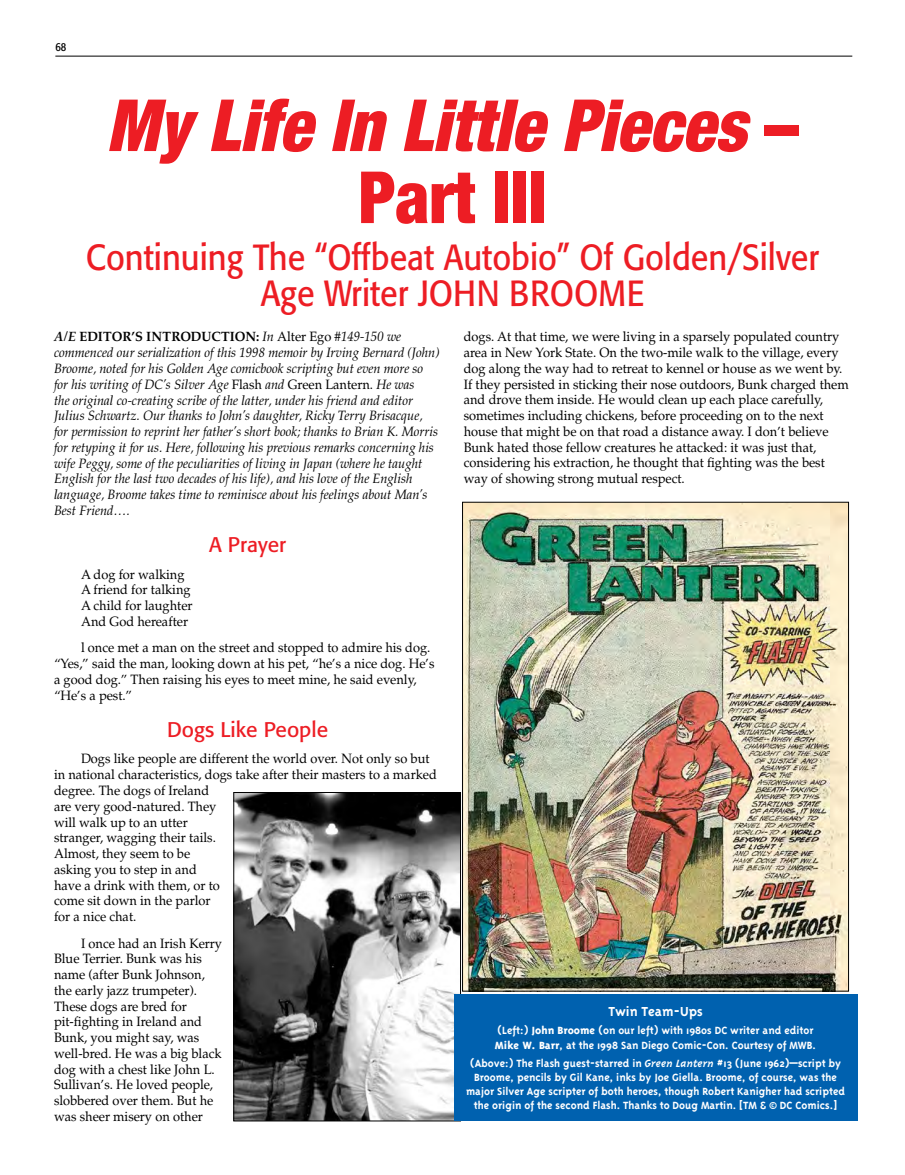
<style>
.page{position:relative;width:905px;height:1175px;background:#fff}
.page>*{position:absolute;margin:0;border:0;box-sizing:border-box;transform-origin:0 0}
.t1{font:italic 900 condensed 72px/72px "Helvetica Neue";color:#ed1d24;text-align:center;scale:.95 1}
.t2{font:36px/36px "Formata";color:#ed1d24;text-align:center;scale:.9 1}
.t3{font:21px "Formata";color:#ed1d24}
.t4{font:700 15px "Triplex";color:#fff}
.t5{font:13.5px/15.8px "Palatino";color:#000;scale:.95 1}
.t6{font:italic 13.5px/15.8px "Palatino";color:#000;scale:.95 1}
.t7{font:700 12px/14.2px "Triplex";color:#fff}
.t8{font:condensed 12px "Formata";color:#000}
.s1{font-style:normal}
.s2{font-weight:700}
.s3{font-weight:700;font-style:normal}
.s4{font-weight:800}
.s5{font-style:italic}
</style>
<div class="page">
<hr style="left:55px;top:56px;width:797px;height:1px;background:#000">
<img style="left:235px;top:794px;width:224px;height:325px">
<div style="left:233px;top:792px;width:228px;height:329px;border:1px solid #000"></div>
<img style="left:464px;top:504px;width:382px;height:485px">
<div style="left:454px;top:994px;width:403px;height:126px;background:#0061af"></div>
<p class="t8" style="left:55px;top:40px;width:12px">68</p>
<h1 class="t1" style="left:107px;top:88px;width:729px">My Life In Little Pieces <span class="s1">–<br>Part III</span></h1>
<h2 class="t2" style="left:86px;top:239px;width:816px">Continuing The “Offbeat Autobio” Of Golden/Silver<br>Age Writer JOHN BROOME</h2>
<p class="t5" style="left:463px;top:329px;width:407px">dogs. At that time, we were living in a sparsely populated country area in New York State. On the two-mile walk to the village, every dog along the way had to retreat to kennel or house as we went by.<br>If they persisted in sticking their nose outdoors, Bunk charged them and drove them inside. He would clean up each place carefully, sometimes including chickens, before proceeding on to the next house that might be on that road a distance away. I don’t believe Bunk hated those fellow creatures he attacked: it was just that, considering his extraction, he thought that fighting was the best way of showing strong mutual respect.</p>
<p class="t6" style="left:54px;top:329px;width:407px"><span class="s2">A/E</span> <span class="s3">EDITOR’S INTRODUCTION:</span> In <span class="s1">Alter Ego</span> #149-150 we commenced our serialization of this 1998 memoir by Irving Bernard (John)<br>Broome, noted for his Golden Age comicbook scripting but even more so for his writing of DC’s Silver Age <span class="s1">Flash</span> and <span class="s1">Green Lantern.</span> He was<br>the original co-creating scribe of the latter, under his friend and editor Julius Schwartz. Our thanks to John’s daughter, Ricky Terry Brisacque, for permission to reprint her father’s short book; thanks to Brian K. Morris for retyping it for us. Here, following his previous remarks concerning his wife Peggy, some of the peculiarities of living in Japan (where he taught English for the last two decades of his life), and his love of the English language, Broome takes time to reminisce about his feelings about Man’s Best Friend….</p>
<h3 class="t3" style="left:209px;top:532px;width:78px">A Prayer</h3>
<p class="t5" style="left:81px;top:566px;width:119px">A dog for walking<br>A friend for talking<br>A child for laughter<br>And God hereafter</p>
<p class="t5" style="left:54px;top:640px;width:402px;text-indent:27px">l once met a man on the street and stopped to admire his dog. “Yes,” said the man, looking down at his pet, “he’s a nice dog. He’s a good dog.” Then raising his eyes to meet mine, he said evenly, “He’s a pest.”</p>
<h3 class="t3" style="left:167px;top:716px;width:163px">Dogs Like People</h3>
<p class="t5" style="left:54px;top:751px;width:404px;text-indent:27px">Dogs like people are different the world over. Not only so but in national characteristics, dogs take after their masters to a marked degree. The dogs of Ireland<br>are very good-natured. They<br>will walk up to an utter<br>stranger, wagging their tails.<br>Almost, they seem to be<br>asking you to step in and<br>have a drink with them, or to<br>come sit down in the parlor<br>for a nice chat.</p>
<p class="t5" style="left:54px;top:935px;width:178px;text-indent:27px">I once had an Irish Kerry<br>Blue Terrier. Bunk was his name (after Bunk Johnson, the early jazz trumpeter).<br>These dogs are bred for pit-fighting in Ireland and<br>Bunk, you might say, was well-bred. He was a big black dog with a chest like John L.<br>Sullivan’s. He loved people, slobbered over them. But he was sheer misery on other</p>
<p class="t4" style="left:608px;top:1003px;width:96px">Twin Team-Ups</p>
<p class="t7" style="left:495px;top:1023px;width:322px">(Left:) <span class="s4">John Broome</span> (on our left) with 1980s DC writer and editor<br><span class="s4">Mike W. Barr</span>, at the 1998 San Diego Comic-Con. Courtesy of MWB.</p>
<p class="t7" style="left:466px;top:1055px;width:380px;text-align:center">(Above:) The Flash guest-starred in <span class="s5">Green Lantern</span> #13 (June 1962)—script by Broome, pencils by Gil Kane, inks by Joe Giella. Broome, of course, was the major Silver Age scripter of both heroes, though Robert Kanigher had scripted the origin of the second Flash. Thanks to Doug Martin. [TM &amp; © DC Comics.]</p>
</div>
